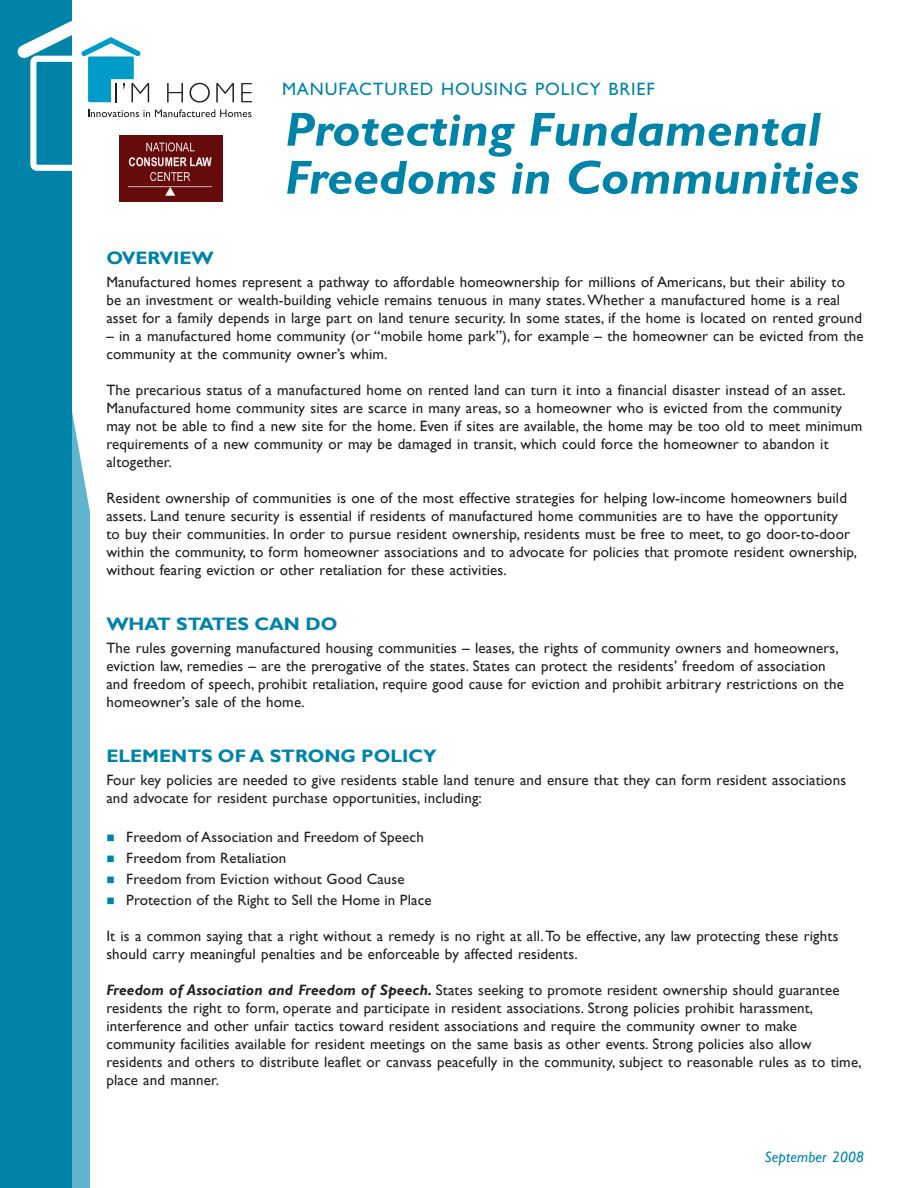
<style>
.page{position:relative;width:918px;height:1188px;background:#fff}
.page>*{position:absolute;margin:0;border:0;box-sizing:border-box;transform-origin:0 0}
.t1{font:italic 700 48px/48px "Gill Sans";color:#0083a9;scale:1.06 1}
.t2{font:700 18px "Gill Sans";color:#0083a9;scale:1.06 1}
.t3{font:18px "Gill Sans Std";letter-spacing:.05em;color:#0083a9}
.t4{font:15px/18px "Gill Sans";letter-spacing:.01em;color:#231f20}
.t5{font:15px "Gill Sans Std";letter-spacing:.01em;color:#231f20}
.t6{font:italic 15px "Gill Sans";letter-spacing:.01em;color:#0083a9}
.s1{color:#0083a9}
.s2{font-weight:700;font-style:italic}
</style>
<div class="page">
<div style="left:0;top:0;width:72px;height:1188px;background:#0083a9"></div>
<div style="left:72px;top:411px;width:18px;height:777px;background:#61b4cf"></div>
<svg style="left:17px;top:20px;width:235px;height:154px"></svg>
<img style="left:120px;top:135px;width:102px;height:66px">
<p class="t3" style="left:282px;top:78px;width:374px">MANUFACTURED HOUSING POLICY BRIEF</p>
<h1 class="t1" style="left:285px;top:107px;width:543px">Protecting Fundamental<br>Freedoms in Communities</h1>
<p class="t2" style="left:106px;top:248px;width:103px">OVERVIEW</p>
<p class="t4" style="left:106px;top:273px;width:757px">Manufactured homes represent a pathway to affordable homeownership for millions of Americans, but their ability to be an investment or wealth-building vehicle remains tenuous in many states. Whether a manufactured home is a real asset for a family depends in large part on land tenure security. In some states, if the home is located on rented ground</p>
<p class="t4" style="left:106px;top:327px;width:759px">– in a manufactured home community (or “mobile home park”), for example – the homeowner can be evicted from the community at the community owner’s whim.</p>
<p class="t4" style="left:106px;top:381px;width:758px">The precarious status of a manufactured home on rented land can turn it into a financial disaster instead of an asset.<br>Manufactured home community sites are scarce in many areas, so a homeowner who is evicted from the community may not be able to find a new site for the home. Even if sites are available, the home may be too old to meet minimum requirements of a new community or may be damaged in transit, which could force the homeowner to abandon it altogether.</p>
<p class="t4" style="left:106px;top:489px;width:752px">Resident ownership of communities is one of the most effective strategies for helping low-income homeowners build assets. Land tenure security is essential if residents of manufactured home communities are to have the opportunity<br>to buy their communities. In order to pursue resident ownership, residents must be free to meet, to go door-to-door within the community, to form homeowner associations and to advocate for policies that promote resident ownership, without fearing eviction or other retaliation for these activities.</p>
<p class="t2" style="left:106px;top:614px;width:219px">WHAT STATES CAN DO</p>
<p class="t4" style="left:106px;top:639px;width:739px">The rules governing manufactured housing communities – leases, the rights of community owners and homeowners, eviction law, remedies – are the prerogative of the states. States can protect the residents’ freedom of association and freedom of speech, prohibit retaliation, require good cause for eviction and prohibit arbitrary restrictions on the homeowner’s sale of the home.</p>
<p class="t2" style="left:106px;top:746px;width:313px">ELEMENTS OF A STRONG POLICY</p>
<p class="t4" style="left:106px;top:771px;width:741px">Four key policies are needed to give residents stable land tenure and ensure that they can form resident associations and advocate for resident purchase opportunities, including:</p>
<p class="t5" style="left:106px;top:828px;width:319px"><span class="s1">■</span> Freedom of Association and Freedom of Speech</p>
<p class="t5" style="left:106px;top:849px;width:182px"><span class="s1">■</span> Freedom from Retaliation</p>
<p class="t5" style="left:106px;top:870px;width:300px"><span class="s1">■</span> Freedom from Eviction without Good Cause</p>
<p class="t5" style="left:106px;top:891px;width:327px"><span class="s1">■</span> Protection of the Right to Sell the Home in Place</p>
<p class="t4" style="left:106px;top:927px;width:734px">It is a common saying that a right without a remedy is no right at all. To be effective, any law protecting these rights should carry meaningful penalties and be enforceable by affected residents.</p>
<p class="t4" style="left:106px;top:981px;width:757px"><span class="s2">Freedom of Association and Freedom of Speech.</span> States seeking to promote resident ownership should guarantee residents the right to form, operate and participate in resident associations. Strong policies prohibit harassment, interference and other unfair tactics toward resident associations and require the community owner to make community facilities available for resident meetings on the same basis as other events. Strong policies also allow residents and others to distribute leaflet or canvass peacefully in the community, subject to reasonable rules as to time, place and manner.</p>
<p class="t6" style="left:765px;top:1149px;width:101px">September 2008</p>
</div>
